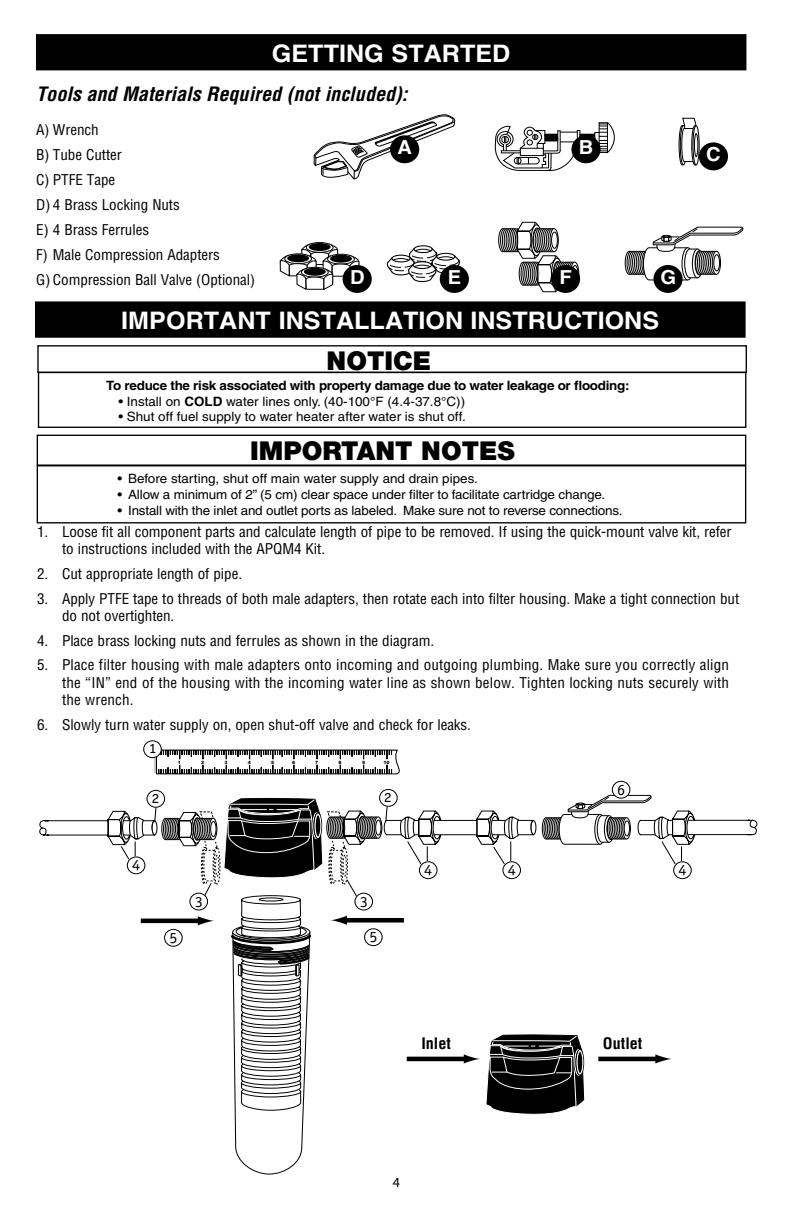
<style>
.page{position:relative;width:792px;height:1224px;background:#fff}
.page>*{position:absolute;margin:0;border:0;box-sizing:border-box;transform-origin:0 0}
.t1{font:900 26px "Helvetica Neue LT Std";color:#000}
.t2{font:700 24.2px "Helvetica";color:#fff;scale:1.04 1}
.t3{font:italic 700 condensed 19.4px "Helvetica";color:#000;scale:1.04 1}
.t4{font:700 19.4px "Helvetica";color:#fff;scale:1.04 1}
.t5{font:15.6px "Officina San ITC Book SC";color:#000;scale:1.04 1}
.t6{font:700 condensed 15.4px "Helvetica";color:#000;scale:1.04 1}
.t7{font:condensed 14.4px/25px "Helvetica";letter-spacing:-.005em;color:#000;scale:1.04 1}
.t8{font:14px "Myriad Pro";color:#000}
.t9{font:12.8px "Helvetica";letter-spacing:-.01em;color:#000;scale:1.04 1}
.t10{font:700 12.8px "Helvetica";letter-spacing:-.02em;color:#000;scale:1.04 1}
.t11{font:900 4.4px "Arial";color:#000;scale:1.04 1}
.s1{font-weight:700}
</style>
<div class="page">
<div style="left:36px;top:34px;width:710px;height:36px;background:#000"></div>
<svg style="left:154px;top:749px;width:246px;height:26px"></svg>
<div style="left:531px;top:820px;width:5px;height:15px;border:1px solid #000;border-radius:50%"></div>
<div style="left:433px;top:820px;width:44px;height:15px;background:#fff;border:1px solid #000"></div>
<div style="left:542px;top:817px;width:8px;height:23px;border:1px solid #000;border-radius:50%"></div>
<div style="left:544px;top:817px;width:8px;height:23px;border:1px solid #000;border-radius:50%"></div>
<div style="left:545px;top:817px;width:9px;height:23px;border:1px solid #000;border-radius:50%"></div>
<div style="left:547px;top:817px;width:9px;height:23px;border:1px solid #000;border-radius:50%"></div>
<div style="left:549px;top:817px;width:8px;height:23px;border:1px solid #000;border-radius:50%"></div>
<div style="left:550px;top:817px;width:9px;height:23px;border:1px solid #000;border-radius:50%"></div>
<div style="left:552px;top:817px;width:9px;height:23px;border:1px solid #000;border-radius:50%"></div>
<div style="left:554px;top:817px;width:8px;height:23px;border:1px solid #000;border-radius:50%"></div>
<div style="left:555px;top:817px;width:9px;height:23px;border:1px solid #000;border-radius:50%"></div>
<div style="left:557px;top:817px;width:9px;height:23px;border:1px solid #000;border-radius:50%"></div>
<div style="left:144px;top:741px;width:17px;height:17px;background:#fff;border-radius:50%"></div>
<div style="left:143px;top:740px;width:19px;height:18px;border:1px solid #000;border-radius:50%"></div>
<div style="left:147px;top:790px;width:18px;height:18px;border:1px solid #000;border-radius:50%"></div>
<div style="left:612px;top:781px;width:18px;height:18px;border:1px solid #000;border-radius:50%"></div>
<div style="left:379px;top:789px;width:19px;height:18px;border:1px solid #000;border-radius:50%"></div>
<svg style="left:39px;top:798px;width:403px;height:376px"></svg>
<div style="left:673px;top:861px;width:19px;height:18px;border:1px solid #000;border-radius:50%"></div>
<svg style="left:558px;top:794px;width:199px;height:71px"></svg>
<div style="left:502px;top:861px;width:19px;height:18px;border:1px solid #000;border-radius:50%"></div>
<svg style="left:475px;top:810px;width:60px;height:55px"></svg>
<hr style="left:407px;top:1057px;width:60px;height:4px;background:#000">
<svg style="left:464px;top:1034px;width:120px;height:81px"></svg>
<hr style="left:598px;top:1057px;width:61px;height:4px;background:#000">
<svg style="left:655px;top:1054px;width:16px;height:10px"></svg>
<svg style="left:625px;top:251px;width:8px;height:23px"></svg>
<div style="left:625px;top:251px;width:9px;height:24px;border:1px solid #000;border-radius:50%"></div>
<div style="left:627px;top:251px;width:9px;height:24px;border:1px solid #000;border-radius:50%"></div>
<svg style="left:629px;top:251px;width:8px;height:23px"></svg>
<div style="left:628px;top:251px;width:10px;height:24px;border:1px solid #000;border-radius:50%"></div>
<svg style="left:631px;top:251px;width:8px;height:23px"></svg>
<div style="left:630px;top:251px;width:10px;height:24px;border:1px solid #000;border-radius:50%"></div>
<div style="left:632px;top:251px;width:9px;height:24px;border:1px solid #000;border-radius:50%"></div>
<svg style="left:634px;top:251px;width:9px;height:23px"></svg>
<div style="left:634px;top:251px;width:9px;height:24px;border:1px solid #000;border-radius:50%"></div>
<svg style="left:636px;top:251px;width:9px;height:23px"></svg>
<div style="left:636px;top:251px;width:9px;height:24px;border:1px solid #000;border-radius:50%"></div>
<div style="left:638px;top:251px;width:9px;height:24px;border:1px solid #000;border-radius:50%"></div>
<div style="left:639px;top:251px;width:10px;height:24px;border:1px solid #000;border-radius:50%"></div>
<div style="left:641px;top:251px;width:10px;height:24px;border:1px solid #000;border-radius:50%"></div>
<svg style="left:642px;top:226px;width:102px;height:55px"></svg>
<div style="left:693px;top:125px;width:7px;height:40px;border:1px solid #000;border-radius:50%"></div>
<div style="left:694px;top:133px;width:4px;height:24px;border:1px solid #000;border-radius:50%"></div>
<svg style="left:678px;top:117px;width:19px;height:49px"></svg>
<svg style="left:495px;top:122px;width:120px;height:171px"></svg>
<div style="left:414px;top:245px;width:19px;height:8px;border:1px solid #000;border-radius:50%"></div>
<svg style="left:386px;top:246px;width:74px;height:36px"></svg>
<svg style="left:279px;top:242px;width:81px;height:48px"></svg>
<div style="left:304px;top:268px;width:22px;height:8px;background:#000;border-radius:50%"></div>
<svg style="left:314px;top:114px;width:141px;height:66px"></svg>
<div style="left:653px;top:265px;width:30px;height:28px;background:#000;border-radius:50%"></div>
<div style="left:551px;top:265px;width:29px;height:28px;background:#000;border-radius:50%"></div>
<div style="left:440px;top:265px;width:29px;height:28px;background:#000;border-radius:50%"></div>
<div style="left:343px;top:265px;width:29px;height:28px;background:#000;border-radius:50%"></div>
<div style="left:699px;top:142px;width:29px;height:28px;background:#000;border-radius:50%"></div>
<div style="left:571px;top:135px;width:30px;height:28px;background:#000;border-radius:50%"></div>
<div style="left:390px;top:135px;width:29px;height:28px;background:#000;border-radius:50%"></div>
<div style="left:35px;top:301px;width:711px;height:37px;background:#000"></div>
<div style="left:37px;top:465px;width:709px;height:58px;border:1px solid #000"></div>
<div style="left:37px;top:435px;width:709px;height:31px;border:1px solid #000"></div>
<div style="left:37px;top:345px;width:710px;height:28px;border:1px solid #000"></div>
<div style="left:38px;top:372px;width:708px;height:56px;border:1px solid #000"></div>
<h2 class="t2" style="left:272px;top:38px;width:231px">GETTING STARTED</h2>
<h3 class="t3" style="left:36px;top:81px;width:359px">Tools and Materials Required (not included):</h3>
<p class="t7" style="left:36px;top:117px;width:212px">A) Wrench<br>B) Tube Cutter<br>C) PTFE Tape<br>D) 4 Brass Locking Nuts<br>E) 4 Brass Ferrules<br>F) Male Compression Adapters<br>G) Compression Ball Valve (Optional)</p>
<h3 class="t4" style="left:398px;top:136px;width:15px">A</h3>
<h3 class="t4" style="left:579px;top:136px;width:15px">B</h3>
<h3 class="t4" style="left:706px;top:143px;width:15px">C</h3>
<h3 class="t4" style="left:350px;top:265px;width:15px">D</h3>
<h3 class="t4" style="left:448px;top:265px;width:14px">E</h3>
<h3 class="t4" style="left:559px;top:265px;width:13px">F</h3>
<h3 class="t4" style="left:660px;top:265px;width:17px">G</h3>
<h2 class="t2" style="left:121px;top:306px;width:519px">IMPORTANT INSTALLATION INSTRUCTIONS</h2>
<h1 class="t1" style="left:327px;top:345px;width:106px">NOTICE</h1>
<p class="t10" style="left:106px;top:378px;width:505px">To reduce the risk associated with property damage due to water leakage or flooding:</p>
<p class="t9" style="left:118px;top:394px;width:335px">• Install on <span class="s1">COLD</span> water lines only. (40-100°F (4.4-37.8°C))</p>
<p class="t9" style="left:118px;top:409px;width:335px">• Shut off fuel supply to water heater after water is shut off.</p>
<h1 class="t1" style="left:250px;top:435px;width:266px">IMPORTANT NOTES</h1>
<p class="t9" style="left:117px;top:471px;width:348px">• Before starting, shut off main water supply and drain pipes.</p>
<p class="t9" style="left:117px;top:487px;width:471px">• Allow a minimum of 2” (5 cm) clear space under filter to facilitate cartridge change.</p>
<p class="t9" style="left:117px;top:503px;width:487px">• Install with the inlet and outlet ports as labeled. Make sure not to reverse connections.</p>
<p class="t7" style="left:62px;top:523px;width:645px;line-height:17.4px;text-indent:-25px">1. Loose fit all component parts and calculate length of pipe to be removed. If using the quick-mount valve kit, refer to instructions included with the APQM4 Kit.</p>
<p class="t7" style="left:37px;top:561px;width:199px">2. Cut appropriate length of pipe.</p>
<p class="t7" style="left:62px;top:590px;width:653px;line-height:17.4px;text-indent:-25px">3. Apply PTFE tape to threads of both male adapters, then rotate each into filter housing. Make a tight connection but do not overtighten.</p>
<p class="t7" style="left:37px;top:628px;width:383px">4. Place brass locking nuts and ferrules as shown in the diagram.</p>
<p class="t7" style="left:62px;top:656px;width:643px;line-height:17.4px;text-align:justify;text-indent:-25px">5. Place filter housing with male adapters onto incoming and outgoing plumbing. Make sure you correctly align the “IN” end of the housing with the incoming water line as shown below. Tighten locking nuts securely with the wrench.</p>
<p class="t7" style="left:37px;top:712px;width:419px">6. Slowly turn water supply on, open shut-off valve and check for leaks.</p>
<p class="t5" style="left:149px;top:739px;width:9px">1</p>
<p class="t5" style="left:151px;top:789px;width:9px">2</p>
<p class="t11" style="left:178px;top:759px;width:4px">1</p>
<p class="t11" style="left:201px;top:759px;width:4px">2</p>
<p class="t11" style="left:225px;top:759px;width:4px">3</p>
<p class="t11" style="left:248px;top:759px;width:4px">4</p>
<p class="t11" style="left:271px;top:759px;width:4px">5</p>
<p class="t11" style="left:292px;top:759px;width:4px">6</p>
<p class="t11" style="left:315px;top:759px;width:4px">7</p>
<p class="t11" style="left:338px;top:759px;width:4px">8</p>
<p class="t11" style="left:362px;top:759px;width:4px">9</p>
<p class="t11" style="left:383px;top:759px;width:7px">10</p>
<p class="t5" style="left:384px;top:788px;width:9px">2</p>
<p class="t5" style="left:132px;top:855px;width:9px">4</p>
<p class="t5" style="left:195px;top:891px;width:9px">3</p>
<p class="t5" style="left:360px;top:891px;width:9px">3</p>
<p class="t5" style="left:169px;top:928px;width:9px">5</p>
<p class="t5" style="left:369px;top:927px;width:9px">5</p>
<p class="t5" style="left:617px;top:780px;width:9px">6</p>
<p class="t5" style="left:424px;top:860px;width:9px">4</p>
<p class="t5" style="left:508px;top:860px;width:9px">4</p>
<p class="t5" style="left:678px;top:860px;width:9px">4</p>
<p class="t6" style="left:421px;top:1034px;width:30px">Inlet</p>
<p class="t6" style="left:603px;top:1034px;width:39px">Outlet</p>
<p class="t8" style="left:393px;top:1173px;width:9px">4</p>
</div>
